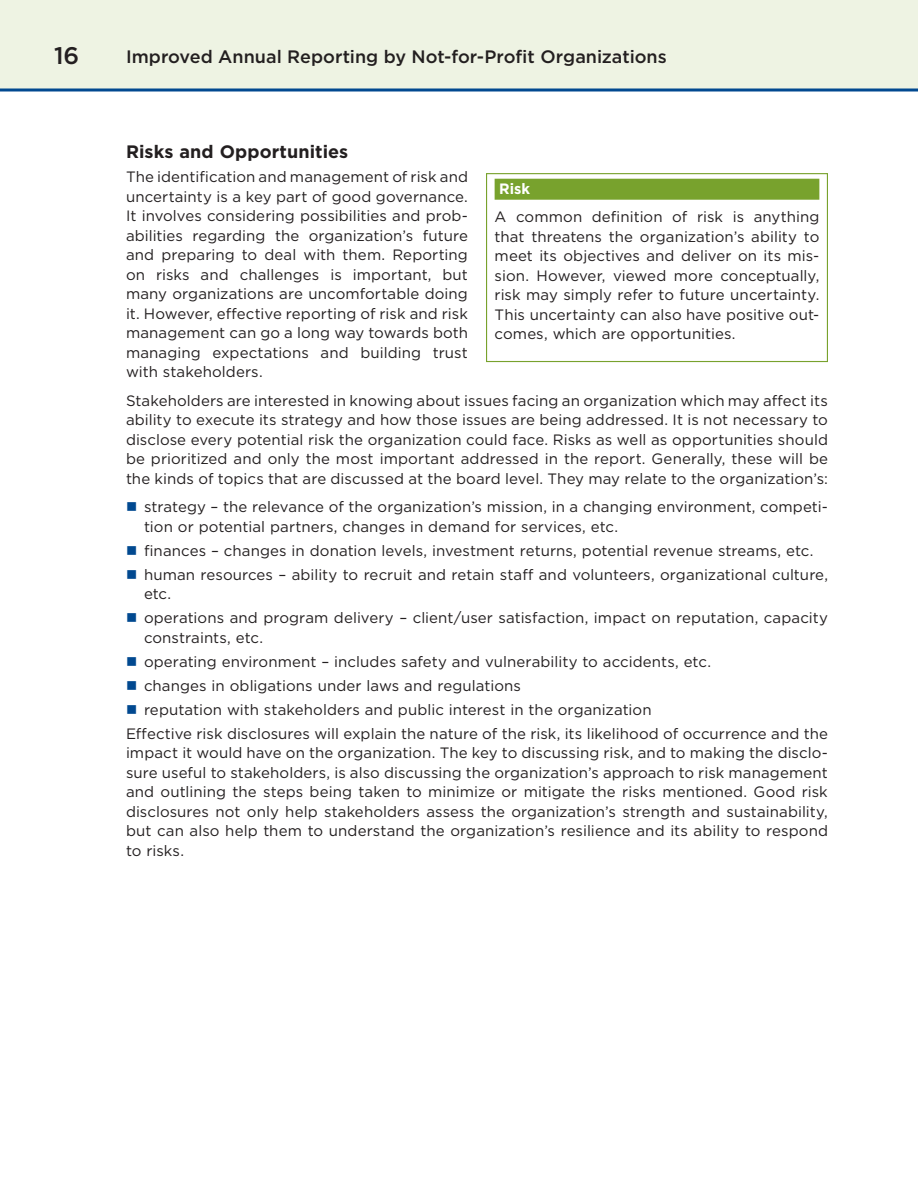
<style>
.page{position:relative;width:918px;height:1188px;background:#fff}
.page>*{position:absolute;margin:0;border:0;box-sizing:border-box;transform-origin:0 0}
.t1{font:500 24px "Gotham";color:#231f20}
.t2{font:500 18px "Gotham";color:#231f20}
.Sub_Heads{font:700 18px "Gotham";letter-spacing:.005em;color:#231f20}
.Body{font:15px/19.5px "Gotham";letter-spacing:.005em;color:#231f20;text-align:justify}
.s1{color:#014990}
.s2{font-weight:700;color:#fff}
</style>
<div class="page">
<div style="left:0;top:0;width:918px;height:90px;background:#eef3e3"></div>
<svg style="left:0;top:88px;width:917px;height:4px;background:#3e74a8"></svg>
<div style="left:495px;top:179px;width:324px;height:21px;background:#78a22d"></div>
<div style="left:486px;top:173px;width:342px;height:189px;border:1px solid #78a22d"></div>
<h1 class="t1" style="left:54px;top:39px;width:27px">16</h1>
<p class="t2" style="left:126px;top:45px;width:542px">Improved Annual Reporting by Not-for-Profit Organizations</p>
<p class="Sub_Heads" style="left:126px;top:140px;width:224px">Risks and Opportunities</p>
<p class="Body" style="left:126px;top:167px;width:344px">The identification and management of risk and uncertainty is a key part of good governance.<br>It involves considering possibilities and prob&shy;abilities regarding the organization’s future and preparing to deal with them. Reporting on risks and challenges is important, but many organizations are uncomfortable doing it. However, effective reporting of risk and risk management can go a long way towards both managing expectations and building trust with stakeholders.</p>
<p class="Body" style="left:126px;top:391px;width:704px">Stakeholders are interested in knowing about issues facing an organization which may affect its ability to execute its strategy and how those issues are being addressed. It is not necessary to disclose every potential risk the organization could face. Risks as well as opportunities should be prioritized and only the most important addressed in the report. Generally, these will be the kinds of topics that are discussed at the board level. They may relate to the organization’s:</p>
<p class="Body" style="left:144px;top:497px;width:686px;text-indent:-18px"><span class="s1">■</span> strategy – the relevance of the organization’s mission, in a changing environment, competi&shy;tion or potential partners, changes in demand for services, etc.</p>
<p class="Body" style="left:126px;top:541px;width:689px"><span class="s1">■</span> finances – changes in donation levels, investment returns, potential revenue streams, etc.</p>
<p class="Body" style="left:144px;top:565px;width:686px;text-indent:-18px"><span class="s1">■</span> human resources – ability to recruit and retain staff and volunteers, organizational culture, etc.</p>
<p class="Body" style="left:144px;top:608px;width:686px;text-indent:-18px"><span class="s1">■</span> operations and program delivery – client/user satisfaction, impact on reputation, capacity constraints, etc.</p>
<p class="Body" style="left:126px;top:652px;width:587px"><span class="s1">■</span> operating environment – includes safety and vulnerability to accidents, etc.</p>
<p class="Body" style="left:126px;top:676px;width:397px"><span class="s1">■</span> changes in obligations under laws and regulations</p>
<p class="Body" style="left:126px;top:700px;width:527px"><span class="s1">■</span> reputation with stakeholders and public interest in the organization</p>
<p class="Body" style="left:126px;top:724px;width:704px">Effective risk disclosures will explain the nature of the risk, its likelihood of occurrence and the impact it would have on the organization. The key to discussing risk, and to making the disclo&shy;sure useful to stakeholders, is also discussing the organization’s approach to risk management and outlining the steps being taken to minimize or mitigate the risks mentioned. Good risk disclosures not only help stakeholders assess the organization’s strength and sustainability, but can also help them to understand the organization’s resilience and its ability to respond to risks.</p>
<p class="Body" style="left:495px;top:174px;width:326px;line-height:28.5px;text-indent:4px"><span class="s2">Risk<br></span>A common definition of risk is anything</p>
<p class="Body" style="left:495px;top:226px;width:326px">that threatens the organization’s ability to meet its objectives and deliver on its mis&shy;sion. However, viewed more conceptually, risk may simply refer to future uncertainty.<br>This uncertainty can also have positive out&shy;comes, which are opportunities.</p>
</div>
